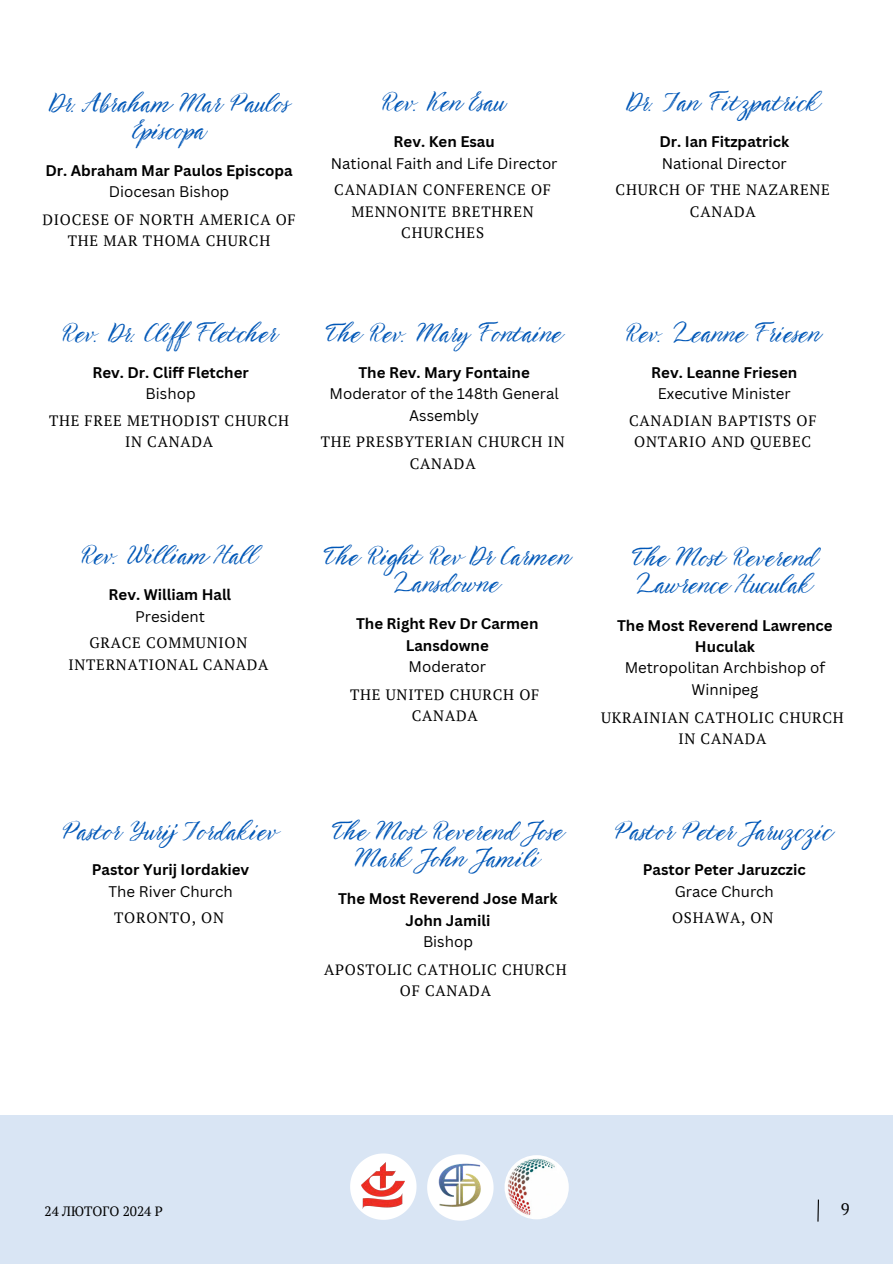
<style>
.page{position:relative;width:893px;height:1264px;background:#fff}
.page>*{position:absolute;margin:0;border:0;box-sizing:border-box;transform-origin:0 0}
.t1{font:30px/27px "TT Berlinerins Script";color:#0057b7;text-align:center}
.t2{font:16.5px "PT Serif";color:#000}
.t3{font:15px/21.3px "PT Serif";letter-spacing:.05em;color:#000;text-align:center}
.t4{font:700 15px/21.3px "Canva Sans";color:#000;text-align:center}
.t5{font:15px/21.3px "Canva Sans";color:#000;text-align:center}
.t6{font:13.5px "PT Serif";color:#000}
</style>
<div class="page">
<div style="left:0;top:1114px;width:892px;height:149px;background:#d9e5f4"></div>
<svg style="left:817px;top:1199px;width:1px;height:22px"></svg>
<svg style="left:427px;top:1154px;width:66px;height:66px"></svg>
<svg style="left:350px;top:1153px;width:66px;height:66px"></svg>
<img style="left:504px;top:1155px;width:64px;height:64px;border-radius:50%">
<img style="left:362px;top:1162px;width:42px;height:46px">
<img style="left:430px;top:1156px;width:60px;height:61px;border-radius:50%">
<h1 class="t1" style="left:49px;top:88px;width:242px">Dr. Abraham Mar Paulos<br>Episcopa</h1>
<p class="t4" style="left:45px;top:159px;width:249px">Dr. Abraham Mar Paulos Episcopa</p>
<p class="t5" style="left:109px;top:181px;width:122px">Diocesan Bishop</p>
<p class="t3" style="left:42px;top:209px;width:255px">DIOCESE OF NORTH AMERICA OF<br>THE MAR THOMA CHURCH</p>
<h1 class="t1" style="left:380px;top:88px;width:125px">Rev. Ken Esau</h1>
<p class="t4" style="left:393px;top:131px;width:103px">Rev. Ken Esau</p>
<p class="t5" style="left:331px;top:152px;width:228px">National Faith and Life Director</p>
<p class="t3" style="left:334px;top:179px;width:218px">CANADIAN CONFERENCE OF<br>MENNONITE BRETHREN<br>CHURCHES</p>
<h1 class="t1" style="left:61px;top:318px;width:217px">Rev. Dr. Cliff Fletcher</h1>
<p class="t4" style="left:92px;top:361px;width:158px">Rev. Dr. Cliff Fletcher</p>
<p class="t5" style="left:146px;top:383px;width:51px">Bishop</p>
<p class="t3" style="left:49px;top:410px;width:242px">THE FREE METHODIST CHURCH<br>IN CANADA</p>
<h1 class="t1" style="left:323px;top:318px;width:240px">The Rev. Mary Fontaine</h1>
<p class="t4" style="left:358px;top:361px;width:173px">The Rev. Mary Fontaine</p>
<p class="t5" style="left:329px;top:383px;width:231px">Moderator of the 148th General<br>Assembly</p>
<p class="t3" style="left:321px;top:431px;width:245px">THE PRESBYTERIAN CHURCH IN<br>CANADA</p>
<h1 class="t1" style="left:626px;top:88px;width:195px">Dr. Ian Fitzpatrick</h1>
<p class="t4" style="left:659px;top:131px;width:131px">Dr. Ian Fitzpatrick</p>
<p class="t5" style="left:661px;top:152px;width:127px">National Director</p>
<p class="t3" style="left:615px;top:179px;width:216px">CHURCH OF THE NAZARENE<br>CANADA</p>
<h1 class="t1" style="left:625px;top:318px;width:197px">Rev. Leanne Friesen</h1>
<p class="t4" style="left:651px;top:361px;width:148px">Rev. Leanne Friesen</p>
<p class="t5" style="left:657px;top:383px;width:134px">Executive Minister</p>
<p class="t3" style="left:629px;top:410px;width:189px">CANADIAN BAPTISTS OF<br>ONTARIO AND QUEBEC</p>
<h1 class="t1" style="left:80px;top:540px;width:178px">Rev. William Hall</h1>
<p class="t4" style="left:109px;top:584px;width:124px">Rev. William Hall</p>
<p class="t5" style="left:135px;top:605px;width:71px">President</p>
<p class="t3" style="left:68px;top:632px;width:201px">GRACE COMMUNION<br>INTERNATIONAL CANADA</p>
<h1 class="t1" style="left:61px;top:815px;width:218px">Pastor Yurij Iordakiev</h1>
<p class="t4" style="left:92px;top:859px;width:159px">Pastor Yurij Iordakiev</p>
<p class="t5" style="left:108px;top:880px;width:126px">The River Church</p>
<p class="t3" style="left:114px;top:907px;width:111px">TORONTO, ON</p>
<h1 class="t1" style="left:321px;top:541px;width:250px">The Right Rev Dr Carmen<br>Lansdowne</h1>
<p class="t4" style="left:356px;top:613px;width:184px">The Right Rev Dr Carmen<br>Lansdowne</p>
<p class="t5" style="left:408px;top:655px;width:79px">Moderator</p>
<p class="t3" style="left:350px;top:683px;width:191px">THE UNITED CHURCH OF<br>CANADA</p>
<h1 class="t1" style="left:629px;top:542px;width:189px;text-align:left">The Most Reverend<br>Lawrence Huculak</h1>
<p class="t4" style="left:617px;top:614px;width:217px">The Most Reverend Lawrence<br>Huculak</p>
<p class="t5" style="left:624px;top:657px;width:202px">Metropolitan Archbishop of<br>Winnipeg</p>
<p class="t3" style="left:601px;top:706px;width:244px">UKRAINIAN CATHOLIC CHURCH<br>IN CANADA</p>
<h1 class="t1" style="left:329px;top:816px;width:235px">The Most Reverend Jose<br>Mark John Jamili</h1>
<p class="t4" style="left:338px;top:888px;width:221px">The Most Reverend Jose Mark<br>John Jamili</p>
<p class="t5" style="left:423px;top:930px;width:51px">Bishop</p>
<p class="t3" style="left:324px;top:958px;width:244px">APOSTOLIC CATHOLIC CHURCH<br>OF CANADA</p>
<h1 class="t1" style="left:613px;top:815px;width:220px">Pastor Peter Jaruzczic</h1>
<p class="t4" style="left:642px;top:859px;width:164px">Pastor Peter Jaruzczic</p>
<p class="t5" style="left:674px;top:880px;width:101px">Grace Church</p>
<p class="t3" style="left:672px;top:907px;width:103px">OSHAWA, ON</p>
<p class="t6" style="left:45px;top:1201px;width:120px">24 ЛЮТОГО 2024 Р</p>
<p class="t2" style="left:840px;top:1197px;width:10px">9</p>
</div>
